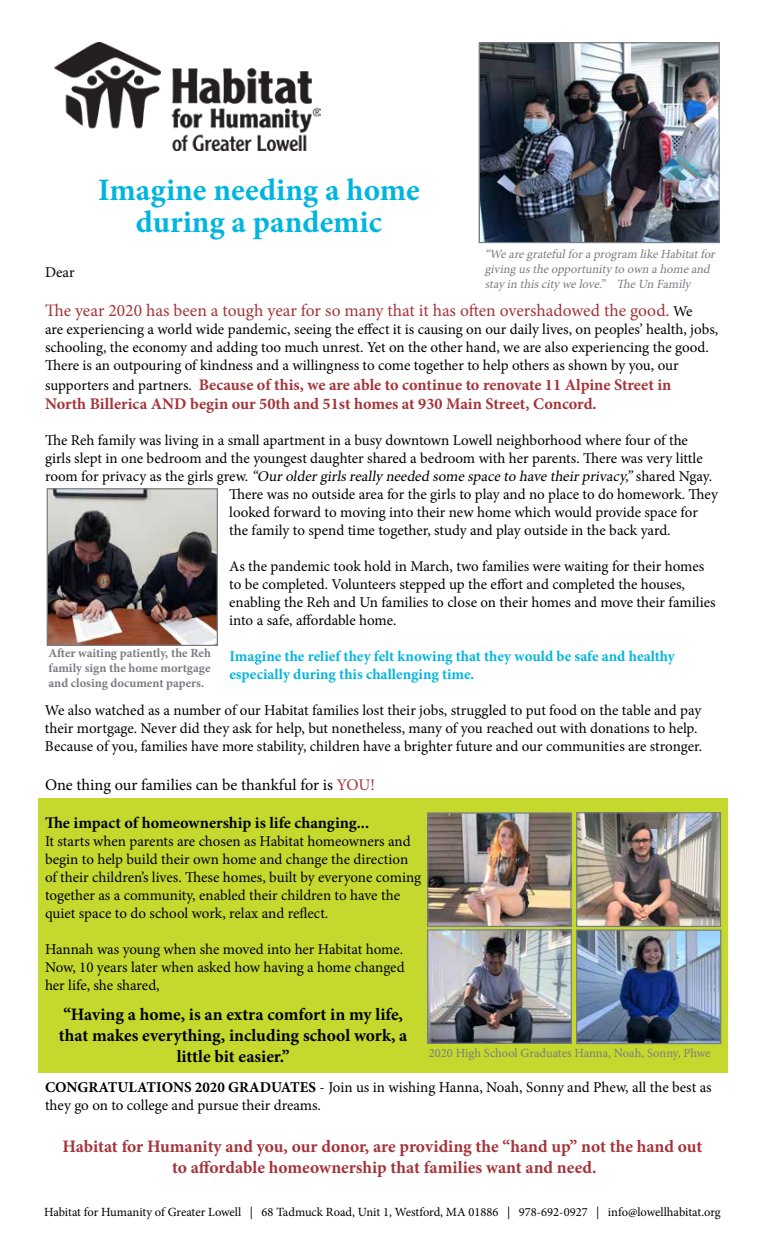
<style>
.page{position:relative;width:765px;height:1260px;background:#fff}
.page>*{position:absolute;margin:0;border:0;box-sizing:border-box;transform-origin:0 0}
.t1{font:700 31.25px/32.5px "Minion Pro";color:#00b5df;text-align:center}
.t2{font:700 17.5px/21px "Minion Pro";letter-spacing:-.005em;color:#a4343a;text-align:center}
.t3{font:700 17.5px/21px "Minion Pro";color:#000;text-align:center}
.t4{font:17.5px "Minion Pro";letter-spacing:-.005em;color:#a4343a}
.t5{font:700 16.25px/19.5px "Minion Pro";color:#a4343a}
.t6{font:16.25px "Minion Pro";color:#000}
.t7{font:700 16.25px "Minion Pro";color:#000}
.t8{font:15px/18px "Minion Pro";letter-spacing:-.005em;color:#000}
.t9{font:700 15px/18px "Minion Pro";color:#00b5df}
.t10{font:italic 15px "Minion Pro";color:#000}
.t11{font:italic 12.5px/15px "Minion Pro";color:#797d82}
.t12{font:12.5px "Minion Pro";letter-spacing:-.005em;color:#000}
.t13{font:700 12.5px/15px "Minion Pro";color:#797d82;text-align:justify}
.t14{font:12.5px "Minion Pro";letter-spacing:-.005em;color:#797d82}
.s1{font-size:15px;color:#000}
.s2{font-weight:400;font-size:15px;color:#000}
.s3{font-style:normal}
.s4{color:#a4343a}
.s5{font-weight:700}
</style>
<div class="page">
<div style="left:39px;top:798px;width:689px;height:275px;background:#c4d82e"></div>
<img style="left:49px;top:490px;width:167px;height:154px">
<div style="left:47px;top:488px;width:171px;height:158px;border:1px solid #797d82"></div>
<img style="left:54px;top:42px;width:267px;height:109px">
<img style="left:429px;top:814px;width:141px;height:111px">
<div style="left:427px;top:812px;width:145px;height:115px;border:1px solid #797d82"></div>
<img style="left:578px;top:814px;width:141px;height:111px">
<div style="left:576px;top:812px;width:145px;height:115px;border:1px solid #797d82"></div>
<img style="left:429px;top:931px;width:141px;height:111px">
<div style="left:427px;top:929px;width:145px;height:115px;border:1px solid #797d82"></div>
<img style="left:578px;top:932px;width:141px;height:110px">
<div style="left:576px;top:930px;width:145px;height:114px;border:1px solid #797d82"></div>
<img style="left:481px;top:44px;width:237px;height:197px">
<div style="left:479px;top:42px;width:241px;height:201px;border:1px solid #797d82"></div>
<h1 class="t1" style="left:98px;top:173px;width:323px">Imagine needing a home during a pandemic</h1>
<p class="t11" style="left:485px;top:246px;width:235px">“Wearegratefulforaprogram likeHabitatfor giving ustheopportunity to own ahomeand stay in thiscity welove.” TheUn Family</p>
<p class="t8" style="left:45px;top:264px;width:31px">Dear</p>
<p class="t4" style="left:45px;top:299px;width:649px">The year 2020 has been a tough year for so many that it has often overshadowed the good. <span class="s1">We</span></p>
<p class="t8" style="left:45px;top:321px;width:675px">are experiencing a world wide pandemic, seeing the effect it is causing on our daily lives, on peoples’ health, jobs, schooling, the economy and adding too much unrest. Yet on the other hand, we are also experiencing the good.<br>There is an outpouring of kindness and a willingness to come together to help others as shown by you, our</p>
<p class="t5" style="left:45px;top:375px;width:628px"><span class="s2">supporters and partners.</span> Because of this, we are able to continue to renovate 11 Alpine Street in<br>North Billerica AND begin our 50th and 51st homes at 930 Main Street, Concord.</p>
<p class="t8" style="left:45px;top:432px;width:645px">The Reh family was living in a small apartment in a busy downtown Lowell neighborhood where four of the</p>
<p class="t8" style="left:45px;top:450px;width:659px">girls slept in one bedroom and the youngest daughter shared a bedroom with her parents. There was very little</p>
<p class="t10" style="left:45px;top:466px;width:669px"><span class="s3">r o o m fo r p r iv a c y a s t h e g i r l s g r e w.</span> “Ouroldergirlsreally needed some space to have theirprivacy,” <span class="s3">s h a r e d N g ay.</span></p>
<p class="t8" style="left:229px;top:486px;width:490px">There was no outside area for the girls to play and no place to do homework. They</p>
<p class="t8" style="left:229px;top:504px;width:470px">looked forward to moving into their new home which would provide space for</p>
<p class="t8" style="left:229px;top:522px;width:443px">the family to spend time together, study and play outside in the back yard.</p>
<p class="t8" style="left:229px;top:558px;width:488px">As the pandemic took hold in March, two families were waiting for their homes to be completed. Volunteers stepped up the effort and completed the houses, enabling the Reh and Un families to close on their homes and move their families into a safe, affordable home.</p>
<p class="t9" style="left:229px;top:647px;width:447px">Imagine the relief they felt knowing that they would be safe and healthy especially during this challenging time.</p>
<p class="t8" style="left:45px;top:702px;width:659px">We also watched as a number of our Habitat families lost their jobs, struggled to put food on the table and pay their mortgage. Never did they ask for help, but nonetheless, many of you reached out with donations to help.<br>Because of you, families have more stability, children have a brighter future and our communities are stronger.</p>
<p class="t6" style="left:45px;top:774px;width:331px">One thing our families can be thankful for is <span class="s4">YOU!</span></p>
<p class="t7" style="left:45px;top:811px;width:326px">The impact of homeownership is life changing...</p>
<p class="t8" style="left:45px;top:832px;width:378px">It starts when parents are chosen as Habitat homeowners and begin to help build their own home and change the direction of their children’s lives. These homes, built by everyone coming together as a community, enabled their children to have the quiet space to do school work, relax and reflect.</p>
<p class="t8" style="left:45px;top:940px;width:361px;text-align:justify">Hannah was young when she moved into her Habitat home.<br>Now, 10 years later when asked how having a home changed her life, she shared,</p>
<p class="t3" style="left:59px;top:1003px;width:350px">“Having a home, is an extra comfort in my life, that makes everything, including school work, a little bit easier.”</p>
<p class="t8" style="left:45px;top:1078px;width:668px"><span class="s5">CONGRATULATIONS 2020 GRADUATES</span> - Join us in wishing Hanna, Noah, Sonny and Phew, all the best as they go on to college and pursue their dreams.</p>
<p class="t2" style="left:63px;top:1135px;width:641px">Habitat for Humanity and you, our donor, are providing the “hand up” not the hand out to affordable homeownership that families want and need.</p>
<p class="t13" style="left:48px;top:645px;width:164px">After waiting patiently, the Reh family sign the home mortgage and closing document papers.</p>
<p class="t14" style="left:429px;top:1045px;width:283px">2020 High School Graduates Hanna, Noah, Sonny, Phwe</p>
<p class="t12" style="left:44px;top:1203px;width:678px">Habitat for Humanity of Greater Lowell | 68 Tadmuck Road, Unit 1, Westford, MA 01886 | 978-692-0927 | info@lowellhabitat.org</p>
</div>
